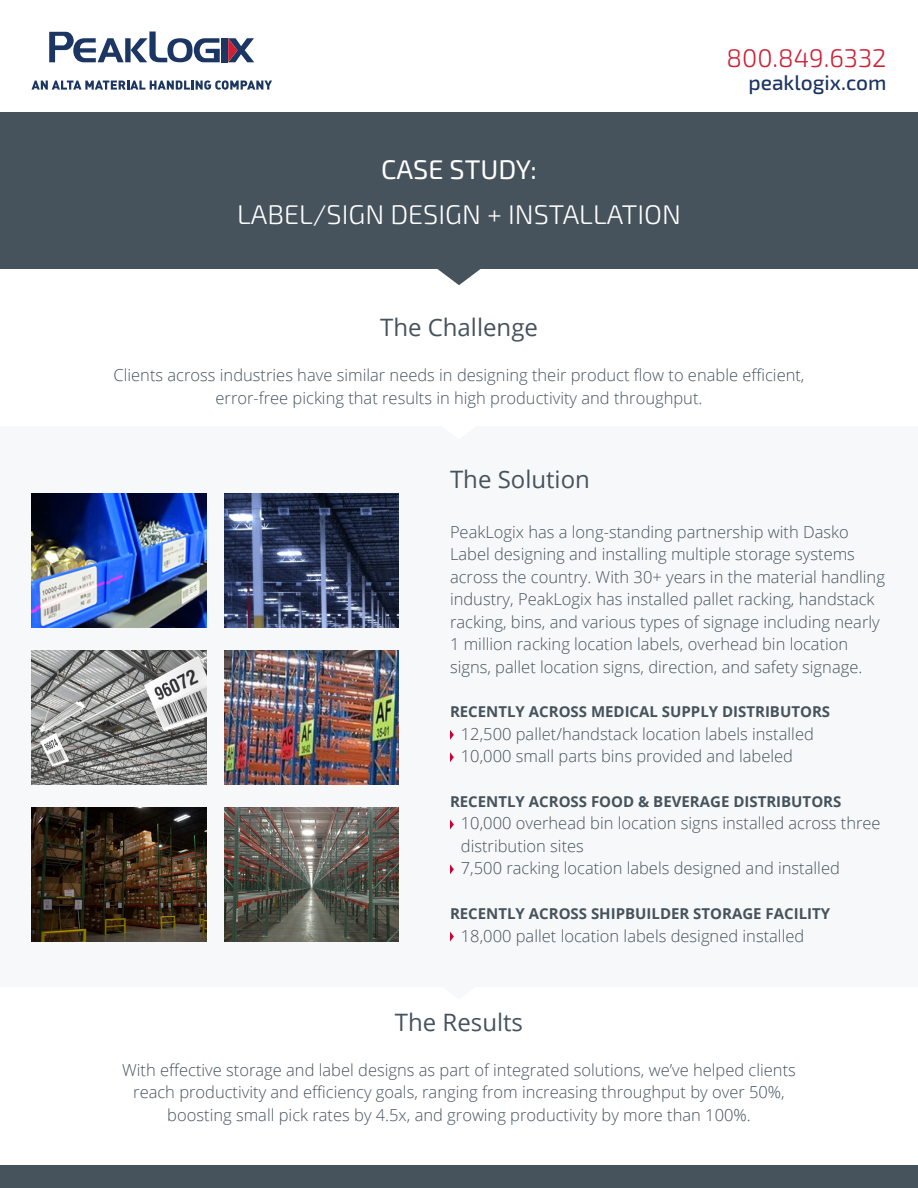
<style>
.page{position:relative;width:918px;height:1188px;background:#fff}
.page>*{position:absolute;margin:0;border:0;box-sizing:border-box;transform-origin:0 0}
.t1{font:300 27px "Exo 2";color:#fff}
.t2{font:27px "Exo 2";color:#fff}
.t3{font:300 25.5px "Exo 2";color:#cd1f35}
.t4{font:24px "Open Sans";color:#46535d}
.t5{font:500 21px "Exo 2";color:#1b3463}
.Paragraph_Style_1{font:300 16.5px/22.4px "Open Sans";color:#46535d;text-align:center}
.Paragraph_Style_1-2{font:700 15px "Open Sans";color:#46535d}
</style>
<div class="page">
<div style="left:0;top:1166px;width:918px;height:22px;background:#46535d"></div>
<svg style="left:437px;top:269px;width:44px;height:16px"></svg>
<div style="left:0;top:112px;width:918px;height:157px;background:#46535d"></div>
<svg style="left:31px;top:80px;width:241px;height:10px"></svg>
<svg style="left:49px;top:32px;width:171px;height:30px"></svg>
<div style="left:222px;top:38px;width:6px;height:24px;background:#1c3663"></div>
<svg style="left:228px;top:38px;width:26px;height:24px"></svg>
<div style="left:0;top:426px;width:918px;height:560px;background:#f7f8f9"></div>
<svg style="left:450px;top:730px;width:4px;height:10px"></svg>
<svg style="left:450px;top:752px;width:4px;height:10px"></svg>
<svg style="left:450px;top:819px;width:4px;height:11px"></svg>
<svg style="left:450px;top:864px;width:4px;height:10px"></svg>
<svg style="left:450px;top:932px;width:4px;height:10px"></svg>
<img style="left:32px;top:493px;width:174px;height:135px">
<img style="left:32px;top:650px;width:174px;height:135px">
<img style="left:224px;top:493px;width:175px;height:135px">
<img style="left:224px;top:650px;width:175px;height:135px">
<img style="left:32px;top:807px;width:174px;height:135px">
<img style="left:224px;top:807px;width:175px;height:135px">
<p class="t2" style="left:381px;top:154px;width:157px">CASE STUDY:</p>
<p class="t1" style="left:237px;top:199px;width:445px">LABEL/SIGN DESIGN + INSTALLATION</p>
<p class="t3" style="left:727px;top:44px;width:161px">800.849.6332</p>
<p class="t5" style="left:748px;top:70px;width:140px">peaklogix.com</p>
<p class="t4" style="left:380px;top:311px;width:159px">The Challenge</p>
<p class="Paragraph_Style_1" style="left:114px;top:363px;width:692px">Clients across industries have similar needs in designing their product flow to enable efficient, error-free picking that results in high productivity and throughput.</p>
<p class="t4" style="left:450px;top:463px;width:141px">The Solution</p>
<p class="Paragraph_Style_1" style="left:450px;top:520px;width:437px;text-align:left">PeakLogix has a long-standing partnership with Dasko Label designing and installing multiple storage systems across the country. With 30+ years in the material handling industry, PeakLogix has installed pallet racking, handstack racking, bins, and various types of signage including nearly 1 million racking location labels, overhead bin location signs, pallet location signs, direction, and safety signage.</p>
<p class="Paragraph_Style_1-2" style="left:450px;top:701px;width:382px">RECENTLY ACROSS MEDICAL SUPPLY DISTRIBUTORS</p>
<p class="Paragraph_Style_1" style="left:461px;top:722px;width:355px">12,500 pallet/handstack location labels installed</p>
<p class="Paragraph_Style_1" style="left:461px;top:745px;width:334px">10,000 small parts bins provided and labeled</p>
<p class="Paragraph_Style_1-2" style="left:450px;top:791px;width:393px">RECENTLY ACROSS FOOD &amp; BEVERAGE DISTRIBUTORS</p>
<p class="Paragraph_Style_1" style="left:461px;top:812px;width:421px;text-align:left">10,000 overhead bin location signs installed across three distribution sites</p>
<p class="Paragraph_Style_1" style="left:461px;top:857px;width:381px">7,500 racking location labels designed and installed</p>
<p class="Paragraph_Style_1-2" style="left:450px;top:903px;width:382px">RECENTLY ACROSS SHIPBUILDER STORAGE FACILITY</p>
<p class="Paragraph_Style_1" style="left:461px;top:924px;width:345px">18,000 pallet location labels designed installed</p>
<p class="t4" style="left:395px;top:1006px;width:130px">The Results</p>
<p class="Paragraph_Style_1" style="left:122px;top:1058px;width:675px">With effective storage and label designs as part of integrated solutions, we’ve helped clients reach productivity and efficiency goals, ranging from increasing throughput by over 50%, boosting small pick rates by 4.5x, and growing productivity by more than 100%.</p>
</div>
